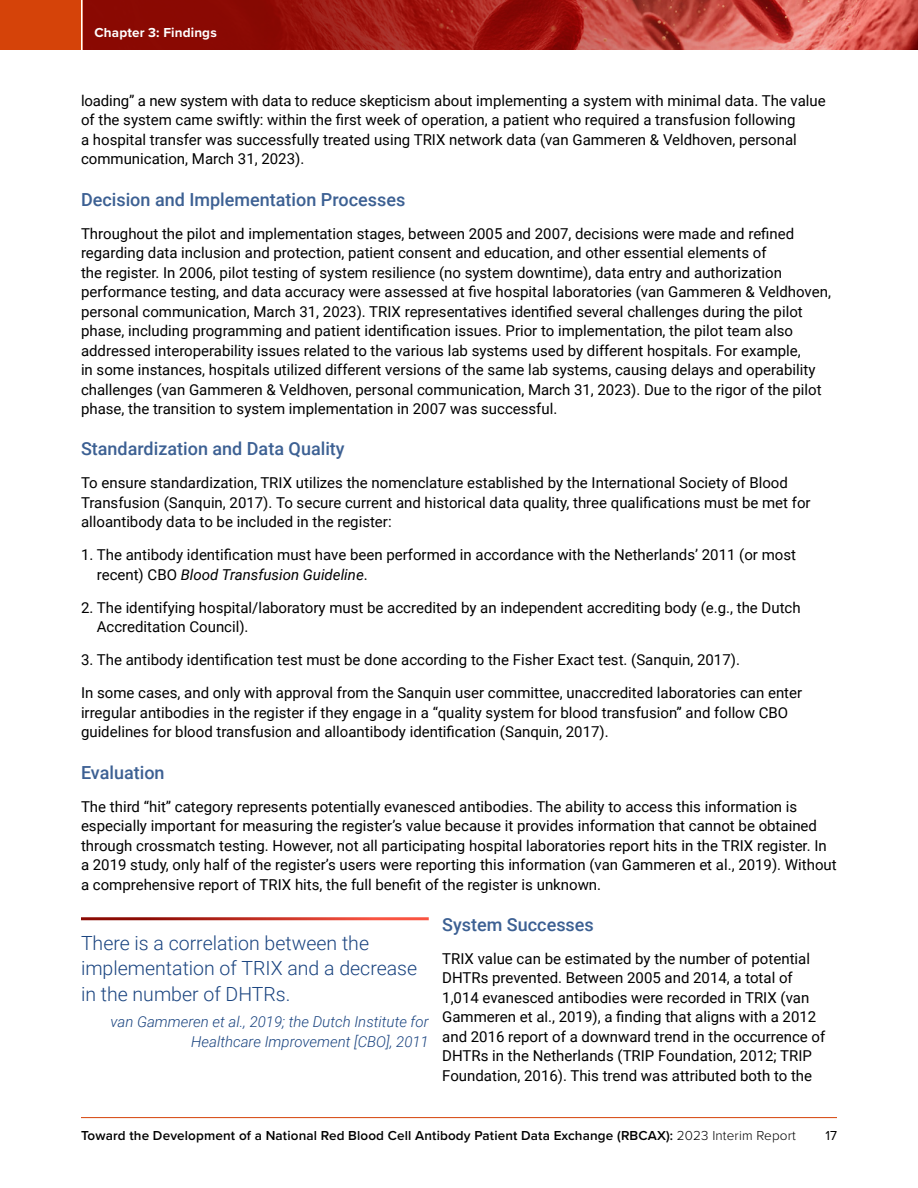
<style>
.page{position:relative;width:918px;height:1188px;background:#fff}
.page>*{position:absolute;margin:0;border:0;box-sizing:border-box;transform-origin:0 0}
.t1{font:300 19.5px/25.5px "Roboto";color:#1a4480}
.t2{font:500 18px "Roboto";color:#3c6093}
.t3{font:15px/19.5px "Roboto";color:#000}
.t4{font:italic 300 15px/19.5px "Roboto";color:#1a4480;text-align:right}
.t5{font:600 13.5px "Proxima Nova";letter-spacing:.01em;color:#000}
.t6{font:700 13.5px "Proxima Nova";letter-spacing:.01em;color:#fff}
.t7{font:13.5px "Proxima Nova";color:#000}
.s1{font-style:italic}
.s2{font-weight:300}
</style>
<div class="page">
<hr style="left:81px;top:1117px;width:756px;height:1px;background:#d54309">
<img style="left:82px;top:0;width:836px;height:50px">
<div style="left:0;top:0;width:82px;height:50px;background:#d54309"></div>
<hr style="left:81px;top:0;width:1px;height:54px;background:#fff">
<p class="t6" style="left:94px;top:22px;width:124px">Chapter 3: Findings</p>
<p class="t3" style="left:81px;top:90px;width:746px">loading” a new system with data to reduce skepticism about implementing a system with minimal data. The value of the system came swiftly: within the first week of operation, a patient who required a transfusion following<br>a hospital transfer was successfully treated using TRIX network data (van Gammeren &amp; Veldhoven, personal communication, March 31, 2023).</p>
<h5 class="t2" style="left:81px;top:186px;width:326px">Decision and Implementation Processes</h5>
<p class="t3" style="left:81px;top:223px;width:751px">Throughout the pilot and implementation stages, between 2005 and 2007, decisions were made and refined regarding data inclusion and protection, patient consent and education, and other essential elements of<br>the register. In 2006, pilot testing of system resilience (no system downtime), data entry and authorization performance testing, and data accuracy were assessed at five hospital laboratories (van Gammeren &amp; Veldhoven, personal communication, March 31, 2023). TRIX representatives identified several challenges during the pilot phase, including programming and patient identification issues. Prior to implementation, the pilot team also addressed interoperability issues related to the various lab systems used by different hospitals. For example,<br>in some instances, hospitals utilized different versions of the same lab systems, causing delays and operability challenges (van Gammeren &amp; Veldhoven, personal communication, March 31, 2023). Due to the rigor of the pilot phase, the transition to system implementation in 2007 was successful.</p>
<h5 class="t2" style="left:81px;top:436px;width:265px">Standardization and Data Quality</h5>
<p class="t3" style="left:81px;top:473px;width:731px">To ensure standardization, TRIX utilizes the nomenclature established by the International Society of Blood<br>Transfusion (Sanquin, 2017). To secure current and historical data quality, three qualifications must be met for alloantibody data to be included in the register:</p>
<p class="t3" style="left:97px;top:545px;width:701px;text-indent:-16px">1. The antibody identification must have been performed in accordance with the Netherlands’ 2011 (or most recent) CBO <span class="s1">Blood Transfusion Guideline</span>.</p>
<p class="t3" style="left:97px;top:597px;width:705px;text-indent:-16px">2. The identifying hospital/laboratory must be accredited by an independent accrediting body (e.g., the Dutch<br>Accreditation Council).</p>
<p class="t3" style="left:81px;top:650px;width:661px">3. The antibody identification test must be done according to the Fisher Exact test. (Sanquin, 2017).</p>
<p class="t3" style="left:81px;top:683px;width:723px">In some cases, and only with approval from the Sanquin user committee, unaccredited laboratories can enter irregular antibodies in the register if they engage in a “quality system for blood transfusion” and follow CBO guidelines for blood transfusion and alloantibody identification (Sanquin, 2017).</p>
<h5 class="t2" style="left:81px;top:759px;width:85px">Evaluation</h5>
<p class="t3" style="left:81px;top:796px;width:757px">The third “hit” category represents potentially evanesced antibodies. The ability to access this information is especially important for measuring the register’s value because it provides information that cannot be obtained through crossmatch testing. However, not all participating hospital laboratories report hits in the TRIX register. In a 2019 study, only half of the register’s users were reporting this information (van Gammeren et al., 2019). Without a comprehensive report of TRIX hits, the full benefit of the register is unknown.</p>
<h5 class="t2" style="left:442px;top:912px;width:153px">System Successes</h5>
<p class="t3" style="left:442px;top:948px;width:385px">TRIX value can be estimated by the number of potential DHTRs prevented. Between 2005 and 2014, a total of 1,014 evanesced antibodies were recorded in TRIX (van Gammeren et al., 2019), a finding that aligns with a 2012 and 2016 report of a downward trend in the occurrence of DHTRs in the Netherlands (TRIP Foundation, 2012; TRIP Foundation, 2016). This trend was attributed both to the</p>
<p class="t1" style="left:81px;top:930px;width:338px">There is a correlation between the implementation of TRIX and a decrease in the number of DHTRs.</p>
<p class="t4" style="left:111px;top:1012px;width:320px">van Gammeren et al., 2019; the Dutch Institute for<br>Healthcare Improvement [CBO], 2011</p>
<p class="t5" style="left:81px;top:1125px;width:716px">Toward the Development of a National Red Blood Cell Antibody Patient Data Exchange (RBCAX): <span class="s2">2023 Interim Report</span></p>
<p class="t7" style="left:825px;top:1125px;width:13px">17</p>
</div>
